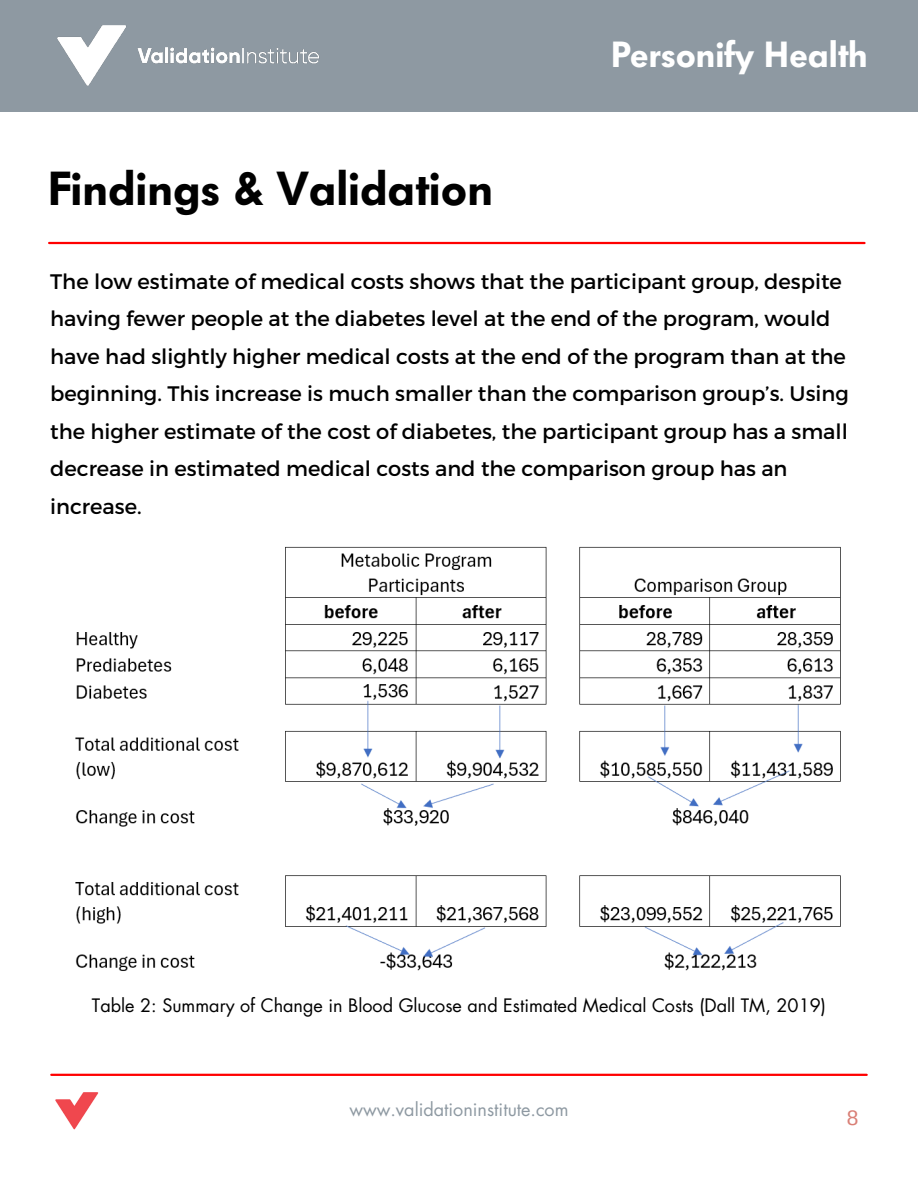
<style>
.page{position:relative;width:918px;height:1188px;background:#fff}
.page>*{position:absolute;margin:0;border:0;box-sizing:border-box;transform-origin:0 0}
.t1{font:600 47.25px "Futura BQ";color:#000}
.t2{font:600 36px "Futura BQ";color:#fff}
.t3{font:21px/37.5px "Montserrat";color:#000}
.t4{font:21px "Arimo";color:#d97f76}
.t5{font:18px "Futura LT";color:#000}
.t6{font:18px "Futura LT";color:#8e99a2}
</style>
<div class="page">
<div style="left:0;top:0;width:918px;height:112px;background:#8e99a2"></div>
<img style="left:57px;top:25px;width:262px;height:61px">
<hr style="left:51px;top:1074px;width:816px;height:2px;background:#f00">
<img style="left:55px;top:1092px;width:44px;height:38px">
<hr style="left:49px;top:242px;width:816px;height:2px;background:#f00">
<img style="left:75px;top:546px;width:766px;height:425px">
<p class="t1" style="left:48px;top:161px;width:446px">Findings &amp; Validation</p>
<p class="t2" style="left:611px;top:33px;width:258px">Personify Health</p>
<p class="t3" style="left:50px;top:261px;width:800px">The low estimate of medical costs shows that the participant group, despite having fewer people at the diabetes level at the end of the program, would have had slightly higher medical costs at the end of the program than at the beginning. This increase is much smaller than the comparison group’s. Using the higher estimate of the cost of diabetes, the participant group has a small decrease in estimated medical costs and the comparison group has an increase.</p>
<h3 class="t5" style="left:92px;top:994px;width:736px">Table 2: Summary of Change in Blood Glucose and Estimated Medical Costs (Dall TM, 2019)</h3>
<h2 class="t6" style="left:349px;top:1098px;width:221px">www.validationinstitute.com</h2>
<h1 class="t4" style="left:847px;top:1106px;width:13px">8</h1>
</div>
